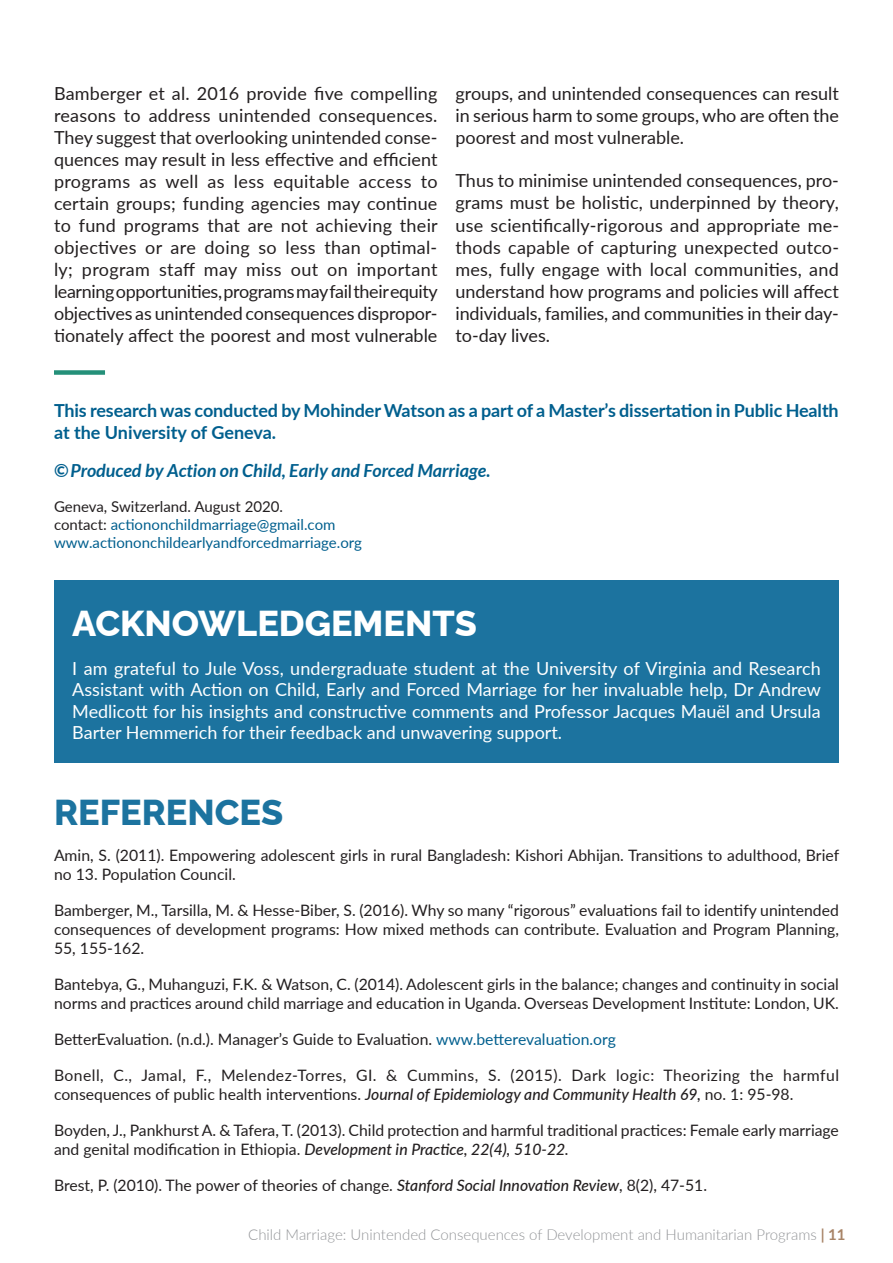
<style>
.page{position:relative;width:893px;height:1263px;background:#fff}
.page>*{position:absolute;margin:0;border:0;box-sizing:border-box;transform-origin:0 0}
.t1{font:800 36px "Raleway";color:#fff}
.t2{font:800 36px "Raleway";color:#1c739f}
.t3{font:18px/22px "Lato";letter-spacing:-.005em;color:#231f20;text-align:justify}
.t4{font:18px/21.6px "Lato";color:#fff;text-align:justify}
.t5{font:700 18px/21.6px "Lato";letter-spacing:-.005em;color:#005f8e}
.t6{font:italic 700 18px "Lato";color:#005f8e}
.t7{font:15.75px/19px "Lato";color:#231f20}
.t8{font:15.75px/19px "Lato";letter-spacing:.025em;color:#231f20}
.t9{font:15px/18px "Lato";color:#005f8e}
.t10{font:300 15px "Lato";color:#939598}
.s1{color:#231f20}
.s2{color:#005f8e}
.s3{font-weight:500;font-style:italic}
.s4{font-weight:700;color:#a88467}
</style>
<div class="page">
<div style="left:54px;top:580px;width:785px;height:183px;background:#1c739f"></div>
<div style="left:54px;top:370px;width:51px;height:5px;background:#249079"></div>
<p class="t3" style="left:54px;top:81px;width:385px">Bamberger et al. 2016 provide five compelling reasons to address unintended consequences.<br>They suggest that overlooking unintended conse&shy;quences may result in less effective and efficient programs as well as less equitable access to certain groups; funding agencies may continue to fund programs that are not achieving their objectives or are doing so less than optimal&shy;ly; program staff may miss out on important learning opportunities, programs may fail their equity objectives as unintended consequences dispropor&shy;tionately affect the poorest and most vulnerable</p>
<p class="t3" style="left:455px;top:81px;width:385px">groups, and unintended consequences can result in serious harm to some groups, who are often the poorest and most vulnerable.</p>
<p class="t3" style="left:455px;top:169px;width:385px">Thus to minimise unintended consequences, pro&shy;grams must be holistic, underpinned by theory, use scientifically-rigorous and appropriate me&shy;thods capable of capturing unexpected outco&shy;mes, fully engage with local communities, and understand how programs and policies will affect individuals, families, and communities in their day&shy;to-day lives.</p>
<p class="t5" style="left:54px;top:399px;width:786px">This research was conducted by Mohinder Watson as a part of a Master’s dissertation in Public Health at the University of Geneva.</p>
<p class="t6" style="left:54px;top:460px;width:438px">©Produced by Action on Child, Early and Forced Marriage.</p>
<p class="t9" style="left:54px;top:497px;width:309px"><span class="s1">Geneva, Switzerland. August 2020.<br>contact:</span> actiononchildmarriage@gmail.com www.actiononchildearlyandforcedmarriage.org</p>
<h1 class="t1" style="left:72px;top:594px;width:406px">ACKNOWLEDGEMENTS</h1>
<p class="t4" style="left:72px;top:656px;width:750px">I am grateful to Jule Voss, undergraduate student at the University of Virginia and Research Assistant with Action on Child, Early and Forced Marriage for her invaluable help, Dr Andrew Medlicott for his insights and constructive comments and Professor Jacques Mauël and Ursula Barter Hemmerich for their feedback and unwavering support.</p>
<h1 class="t2" style="left:54px;top:783px;width:231px">REFERENCES</h1>
<p class="t7" style="left:54px;top:845px;width:787px">Amin, S. (2011). Empowering adolescent girls in rural Bangladesh: Kishori Abhijan. Transitions to adulthood, Brief no 13. Population Council.</p>
<p class="t7" style="left:54px;top:900px;width:786px;text-align:justify">Bamberger, M., Tarsilla, M. &amp; Hesse-Biber, S. (2016). Why so many “rigorous” evaluations fail to identify unintended consequences of development programs: How mixed methods can contribute. Evaluation and Program Planning, 55, 155-162.</p>
<p class="t7" style="left:54px;top:974px;width:786px">Bantebya, G., Muhanguzi, F.K. &amp; Watson, C. (2014). Adolescent girls in the balance; changes and continuity in social norms and practices around child marriage and education in Uganda. Overseas Development Institute: London, UK.</p>
<p class="t7" style="left:54px;top:1029px;width:563px">BetterEvaluation. (n.d.). Manager’s Guide to Evaluation. <span class="s2">www.betterevaluation.org</span></p>
<p class="t8" style="left:54px;top:1065px;width:786px">Bonell, C., Jamal, F., Melendez-Torres, GI. &amp; Cummins, S. (2015). Dark logic: Theorizing the harmful consequences of public health interventions. <span class="s3">Journal of Epidemiology and Community Health 69,</span> no. 1: 95-98.</p>
<p class="t7" style="left:54px;top:1120px;width:786px">Boyden, J., Pankhurst A. &amp; Tafera, T. (2013). Child protection and harmful traditional practices: Female early marriage and genital modification in Ethiopia. <span class="s3">Development in Practice, 22(4), 510-22.</span></p>
<p class="t7" style="left:54px;top:1175px;width:655px">Brest, P. (2010). The power of theories of change. <span class="s3">Stanford Social Innovation Review</span>, 8(2), 47-51.</p>
<p class="t10" style="left:248px;top:1224px;width:599px">Child Marriage: Unintended Consequences of Development and Humanitarian Programs <span class="s4">| 11</span></p>
</div>
